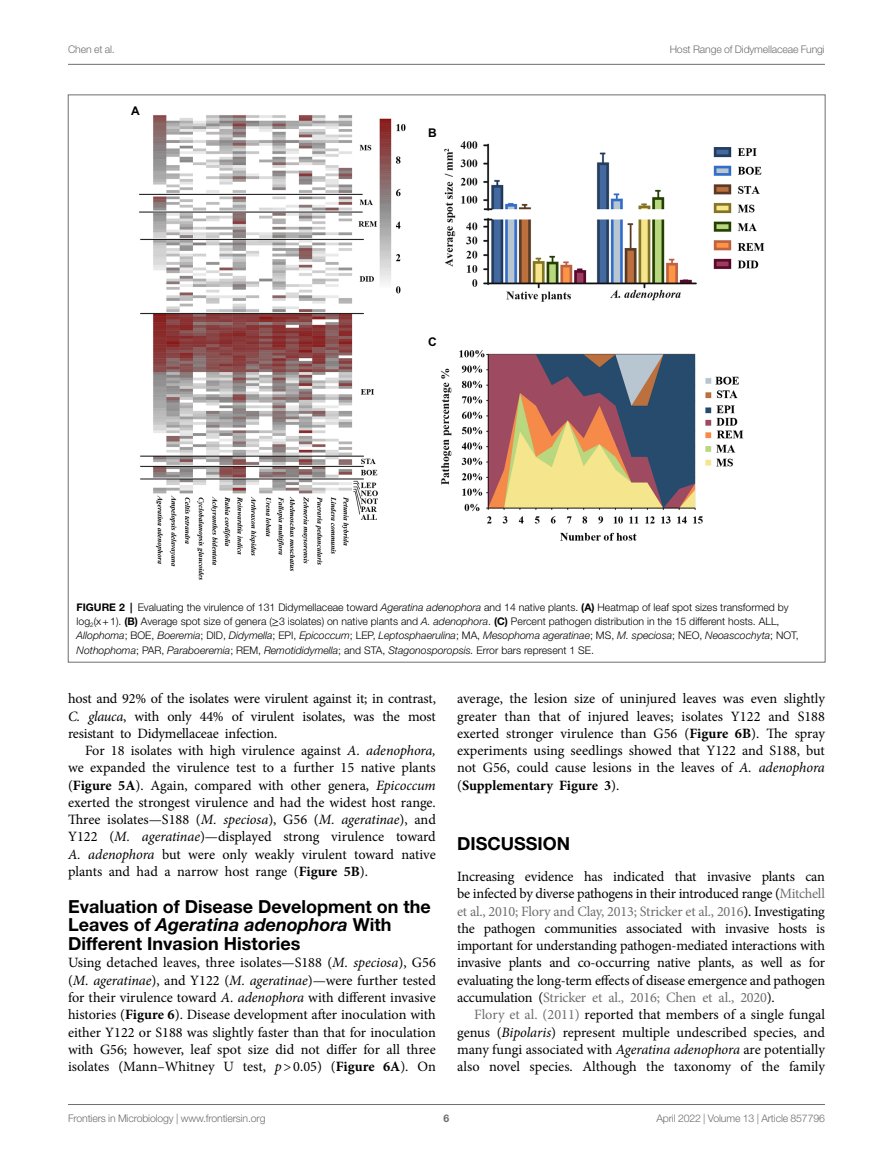
<style>
.page{position:relative;width:893px;height:1170px;background:#fff}
.page>*{position:absolute;margin:0;border:0;box-sizing:border-box;transform-origin:0 0}
.HEAD_2{font:700 18px/18.8px "Helvetica Neue LT Std";color:#000}
.HEAD_1{font:700 18px "Helvetica Neue LT Std";color:#000}
.TEXT_FLUSH{font:14.25px/17.2px "Minion Pro";letter-spacing:-.01em;color:#000;text-align:justify}
.TEXT{font:14.25px/17.2px "Minion Pro";letter-spacing:-.01em;color:#000;text-align:justify}
.t1{font:700 12px "Arial";color:#000}
.FIG_LEG{font:300 10.5px/14.2px "Helvetica Neue LT Std";color:#000}
.t2{font:300 10.5px "Helvetica Neue LT Std";letter-spacing:-.015em;color:#6d6e71}
.t3{font:700 10.5px "Helvetica Neue LT Std";color:#6d6e71}
.s1{font-weight:700}
.s2{font-style:italic}
.s3{font-family:"STIX General";font-weight:400}
.s4{color:#6d6e71}
</style>
<div class="page">
<hr style="left:68px;top:64px;width:757px;height:1px;background:#6d6e71">
<hr style="left:68px;top:1104px;width:757px;height:1px;background:#6d6e71">
<img style="left:139px;top:115px;width:626px;height:466px">
<p class="t2" style="left:68px;top:42px;width:48px">Chen et al.</p>
<p class="t2" style="left:670px;top:42px;width:157px">Host Range of Didymellaceae Fungi</p>
<p class="t1" style="left:131px;top:103px;width:10px">A</p>
<p class="t1" style="left:428px;top:124px;width:10px">B</p>
<p class="t1" style="left:428px;top:333px;width:10px">C</p>
<p class="FIG_LEG" style="left:77px;top:600px;width:724px"><span class="s1">FIGURE 2 |</span> Evaluating the virulence of 131 Didymellaceae toward <span class="s2">Ageratina adenophora</span> and 14 native plants. <span class="s1">(A)</span> Heatmap of leaf spot sizes transformed by log<sub>2</sub>(x+1). <span class="s1">(B)</span> Average spot size of genera (<span class="s3">≥</span>3 isolates) on native plants and <span class="s2">A. adenophora</span>. <span class="s1">(C)</span> Percent pathogen distribution in the 15 different hosts. ALL, <span class="s2">Allophoma</span>; BOE, <span class="s2">Boeremia</span>; DID, <span class="s2">Didymella</span>; EPI, <span class="s2">Epicoccum</span>; LEP, <span class="s2">Leptosphaerulina</span>; MA, <span class="s2">Mesophoma ageratinae</span>; MS, <span class="s2">M. speciosa</span>; NEO, <span class="s2">Neoascochyta</span>; NOT, <span class="s2">Nothophoma</span>; PAR, <span class="s2">Paraboeremia</span>; REM, <span class="s2">Remotididymella</span>; and STA, <span class="s2">Stagonosporopsis.</span> Error bars represent 1 SE.</p>
<p class="TEXT" style="left:68px;top:690px;width:369px">host and 92% of the isolates were virulent against it; in contrast, <span class="s2">C. glauca</span>, with only 44% of virulent isolates, was the most resistant to Didymellaceae infection.</p>
<p class="TEXT" style="left:68px;top:742px;width:369px;text-indent:17px">For 18 isolates with high virulence against <span class="s2">A. adenophora, </span>we expanded the virulence test to a further 15 native plants (<span class="s1">Figure 5A</span>). Again, compared with other genera, <span class="s2">Epicoccum </span>exerted the strongest virulence and had the widest host range.<br>Three isolates—S188 (<span class="s2">M. speciosa</span>), G56 (<span class="s2">M. ageratinae</span>), and Y122 (<span class="s2">M. ageratinae</span>)—displayed strong virulence toward <span class="s2">A. adenophora</span> but were only weakly virulent toward native plants and had a narrow host range (<span class="s1">Figure 5B</span>).</p>
<p class="HEAD_2" style="left:68px;top:896px;width:364px">Evaluation of Disease Development on the<br>Leaves of <span class="s2">Ageratina adenophora</span> With<br>Different Invasion Histories</p>
<p class="TEXT_FLUSH" style="left:68px;top:954px;width:369px">Using detached leaves, three isolates—S188 (<span class="s2">M. speciosa</span>), G56 (<span class="s2">M. ageratinae</span>), and Y122 (<span class="s2">M. ageratinae</span>)—were further tested for their virulence toward <span class="s2">A. adenophora</span> with different invasive histories (<span class="s1">Figure 6</span>). Disease development after inoculation with either Y122 or S188 was slightly faster than that for inoculation with G56; however, leaf spot size did not differ for all three isolates (Mann–Whitney U test, <span class="s2">p</span>&gt;0.05) (<span class="s1">Figure 6A</span>). On</p>
<p class="TEXT_FLUSH" style="left:457px;top:690px;width:369px">average, the lesion size of uninjured leaves was even slightly greater than that of injured leaves; isolates Y122 and S188 exerted stronger virulence than G56 (<span class="s1">Figure 6B</span>). The spray experiments using seedlings showed that Y122 and S188, but not G56, could cause lesions in the leaves of <span class="s2">A. adenophora </span>(<span class="s1">Supplementary Figure 3</span>).</p>
<p class="HEAD_1" style="left:457px;top:832px;width:115px">DISCUSSION</p>
<p class="TEXT_FLUSH" style="left:457px;top:868px;width:369px">Increasing evidence has indicated that invasive plants can be infected by diverse pathogens in their introduced range (<span class="s4">Mitchell et al., 2010; Flory and Clay, 2013; Stricker et al., 2016</span>). Investigating the pathogen communities associated with invasive hosts is important for understanding pathogen-mediated interactions with invasive plants and co-occurring native plants, as well as for evaluating the long-term effects of disease emergence and pathogen accumulation (<span class="s4">Stricker et al., 2016; Chen et al., 2020</span>).</p>
<p class="TEXT" style="left:457px;top:1006px;width:369px;text-indent:17px"><span class="s4">Flory et al. (2011)</span> reported that members of a single fungal genus (<span class="s2">Bipolaris</span>) represent multiple undescribed species, and many fungi associated with <span class="s2">Ageratina adenophora</span> are potentially also novel species. Although the taxonomy of the family</p>
<p class="t2" style="left:68px;top:1111px;width:199px">Frontiers in Microbiology | www.frontiersin.org</p>
<p class="t3" style="left:444px;top:1111px;width:7px">6</p>
<p class="t2" style="left:656px;top:1111px;width:170px">April 2022 | Volume 13 | Article 857796</p>
</div>
